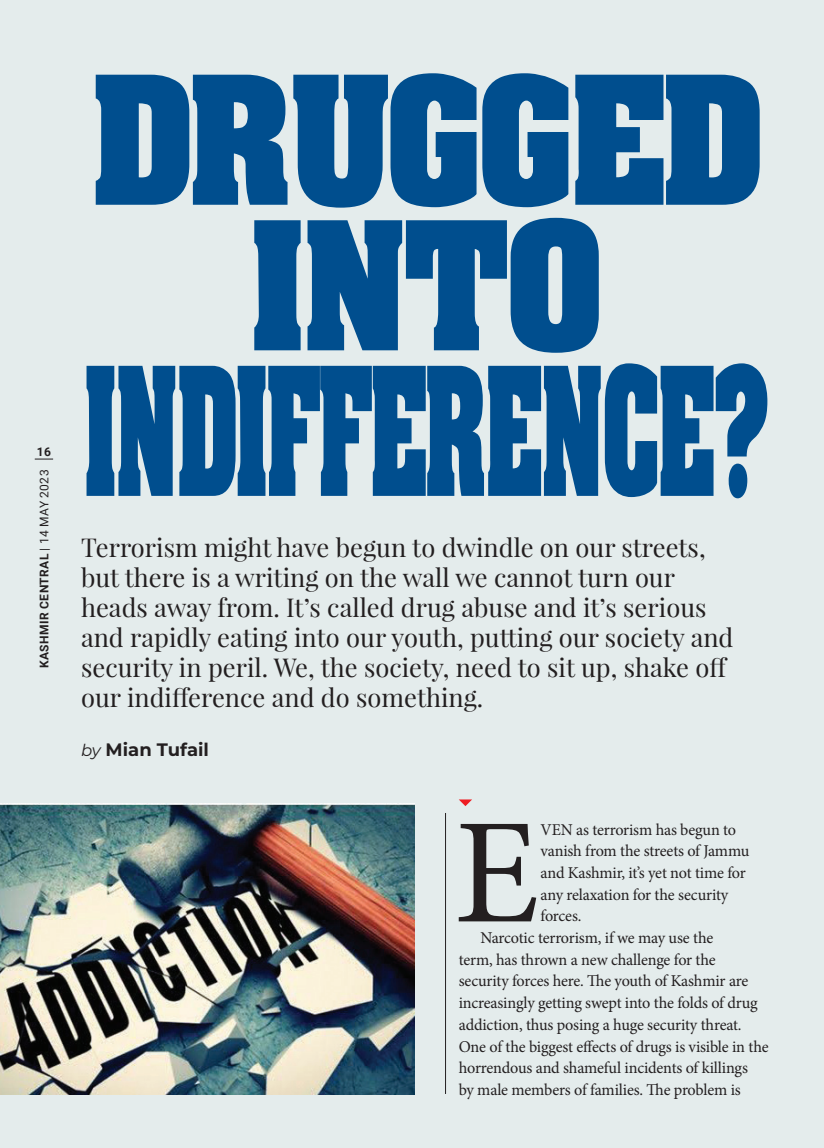
<style>
.page{position:relative;width:824px;height:1148px;background:#e4ecec}
.page>*{position:absolute;margin:0;border:0;box-sizing:border-box;transform-origin:0 0}
.t1{font:700 151.5px/145.5px "Aardvark";letter-spacing:-.02em;color:#004e8e;text-align:center;scale:.9 1}
.t2{font:149.85px "Minion Pro";color:#231f20}
.t3{font:25.5px/30px "Playfair Display";color:#231f20}
.t4{font:700 18px "Montserrat";color:#231f20}
.t5{font:16.5px "Minion Pro";letter-spacing:-.01em;color:#231f20}
.t6{font:700 12px "Roboto";letter-spacing:.035em;color:#231f20}
.s1{font-weight:400}
.s2{font-weight:400;font-style:italic;font-size:16.5px}
</style>
<div class="page">
<hr style="left:445px;top:813px;width:1px;height:281px;background:#231f20">
<svg style="left:459px;top:799px;width:13px;height:7px"></svg>
<img style="left:0;top:803px;width:414px;height:291px">
<svg style="left:35px;top:458px;width:18px;height:1px"></svg>
<p class="t6" style="left:37px;top:443px;width:16px">16</p>
<p class="t6" style="left:36px;top:668px;width:200px;rotate:-90deg">KASHMIR CENTRAL <span class="s1">| 14 MAY 2023</span></p>
<h1 class="t1" style="left:84px;top:59px;width:762px">DRUGGED<br>INTO<br>INDIFFERENCE?</h1>
<p class="t3" style="left:81px;top:532px;width:654px">Terrorism might have begun to dwindle on our streets, but there is a writing on the wall we cannot turn our heads away from. It’s called drug abuse and it’s serious and rapidly eating into our youth, putting our society and security in peril. We, the society, need to sit up, shake off our indifference and do something.</p>
<p class="t4" style="left:81px;top:736px;width:129px"><span class="s2">by</span> Mian Tufail</p>
<h2 class="t2" style="left:454px;top:773px;width:87px">E</h2>
<p class="t5" style="left:540px;top:818px;width:197px">VEN as terrorism has begun to</p>
<p class="t5" style="left:540px;top:840px;width:210px">vanish from the streets of Jammu</p>
<p class="t5" style="left:540px;top:861px;width:207px">and Kashmir, it’s yet not time for</p>
<p class="t5" style="left:540px;top:883px;width:189px">any relaxation for the security</p>
<p class="t5" style="left:540px;top:905px;width:42px">forces.</p>
<p class="t5" style="left:480px;top:926px;width:234px">Narcotic terrorism, if we may use the</p>
<p class="t5" style="left:458px;top:948px;width:258px">term, has thrown a new challenge for the</p>
<p class="t5" style="left:458px;top:970px;width:291px">security forces here. The youth of Kashmir are</p>
<p class="t5" style="left:458px;top:991px;width:300px">increasingly getting swept into the folds of drug</p>
<p class="t5" style="left:458px;top:1013px;width:284px">addiction, thus posing a huge security threat.</p>
<p class="t5" style="left:458px;top:1035px;width:311px">One of the biggest effects of drugs is visible in the</p>
<p class="t5" style="left:458px;top:1056px;width:291px">horrendous and shameful incidents of killings</p>
<p class="t5" style="left:458px;top:1078px;width:284px">by male members of families. The problem is</p>
</div>
